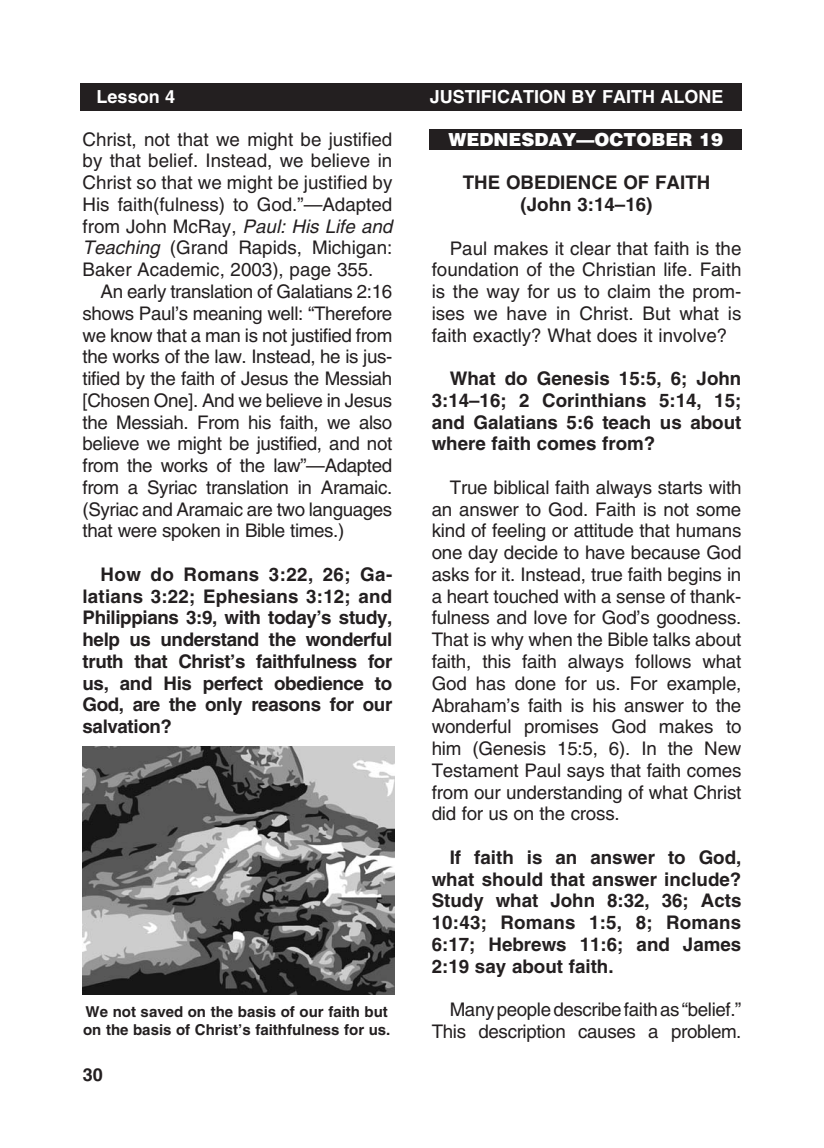
<style>
.page{position:relative;width:824px;height:1148px;background:#fff}
.page>*{position:absolute;margin:0;border:0;box-sizing:border-box;transform-origin:0 0}
._1-Body{font:18.75px/21.8px "Helvetica";letter-spacing:-.01em;color:#231f20;text-align:justify}
._2-Body_bold{font:700 18.75px/21.8px "Helvetica";color:#231f20;text-align:justify}
._5-subheads{font:700 18.75px/21.8px "Helvetica";color:#231f20;text-align:center}
.t1{font:700 18px "Helvetica";color:#fff}
.t2{font:900 18px "Helvetica";color:#fff}
.t3{font:700 18px "Helvetica";color:#231f20}
._8-captions{font:700 15px/18px "Helvetica";color:#231f20}
.s1{font-style:italic}
</style>
<div class="page">
<div style="left:80px;top:83px;width:662px;height:27px;background:#231f20"></div>
<div style="left:429px;top:130px;width:313px;height:20px;background:#231f20"></div>
<img style="left:83px;top:746px;width:311px;height:248px">
<p class="t1" style="left:97px;top:86px;width:80px">Lesson 4</p>
<p class="t1" style="left:430px;top:86px;width:22px">Justification</p>
<p class="t1" style="left:571px;top:86px;width:53px">by Faith</p>
<p class="t1" style="left:660px;top:86px;width:26px">Alone</p>
<p class="_1-Body" style="left:83px;top:128px;width:311px">Christ, not that we might be justified by that belief. Instead, we believe in Christ so that we might be justified by His faith(fulness) to God. ”—Adapted from John McRay, <span class="s1">Paul: His Life and Teaching</span> (Grand Rapids, Michigan:<br>Baker Academic, 2003), page 355.</p>
<p class="_1-Body" style="left:83px;top:280px;width:311px;text-align:left;text-indent:18px">An early translation of Galatians 2:16 shows Paul’s meaning well: “Therefore we know that a man is not justified from the works of the law. Instead, he is jus&shy;tified by the faith of Jesus the Messiah [Chosen One]. And we believe in Jesus the Messiah. From his faith, we also believe we might be justified, and not from the works of the law”—Adapted from a Syriac translation in Aramaic. (Syriac and Aramaic are two languages that were spoken in Bible times.)</p>
<p class="_2-Body_bold" style="left:83px;top:563px;width:311px;text-indent:18px">How do Romans 3:22, 26; Ga&shy;latians 3:22; Ephesians 3:12; and Philippians 3:9, with today’s study, help us understand the wonderful truth that Christ’s faithfulness for us, and His perfect obedience to God, are the only reasons for our salvation?</p>
<p class="t2" style="left:448px;top:128px;width:276px">WEDNESDAY—OCTOBER 19</p>
<p class="_5-subheads" style="left:463px;top:171px;width:249px">THE OBEDIENCE OF FAITH (John 3:14–16)</p>
<p class="_1-Body" style="left:431px;top:237px;width:311px;text-indent:18px">Paul makes it clear that faith is the foundation of the Christian life. Faith is the way for us to claim the prom&shy;ises we have in Christ. But what is faith exactly? What does it involve?</p>
<p class="_2-Body_bold" style="left:431px;top:367px;width:311px;text-indent:18px">What do Genesis 15:5, 6; John 3:14–16; 2 Corinthians 5:14, 15; and Galatians 5:6 teach us about where faith comes from?</p>
<p class="_1-Body" style="left:431px;top:476px;width:311px;text-align:left;text-indent:18px">True biblical faith always starts with an answer to God. Faith is not some kind of feeling or attitude that humans one day decide to have because God asks for it. Instead, true faith begins in a heart touched with a sense of thank&shy;fulness and love for God’s goodness.<br>That is why when the Bible talks about faith, this faith always follows what God has done for us. For example, Abraham’s faith is his answer to the wonderful promises God makes to him (Genesis 15:5, 6). In the New Testament Paul says that faith comes from our understanding of what Christ did for us on the cross.</p>
<p class="_2-Body_bold" style="left:431px;top:846px;width:311px;text-indent:18px">If faith is an answer to God, what should that answer include?<br>Study what John 8:32, 36; Acts 10:43; Romans 1:5, 8; Romans 6:17; Hebrews 11:6; and James 2:19 say about faith.</p>
<p class="_1-Body" style="left:431px;top:998px;width:311px;text-align:right">Many people describe faith as “belief.”<br>This description causes a problem.</p>
<p class="_8-captions" style="left:83px;top:1002px;width:309px">We not saved on the basis of our faith but on the basis of Christ’s faithfulness for us.</p>
<p class="t3" style="left:83px;top:1063px;width:22px">30</p>
</div>
